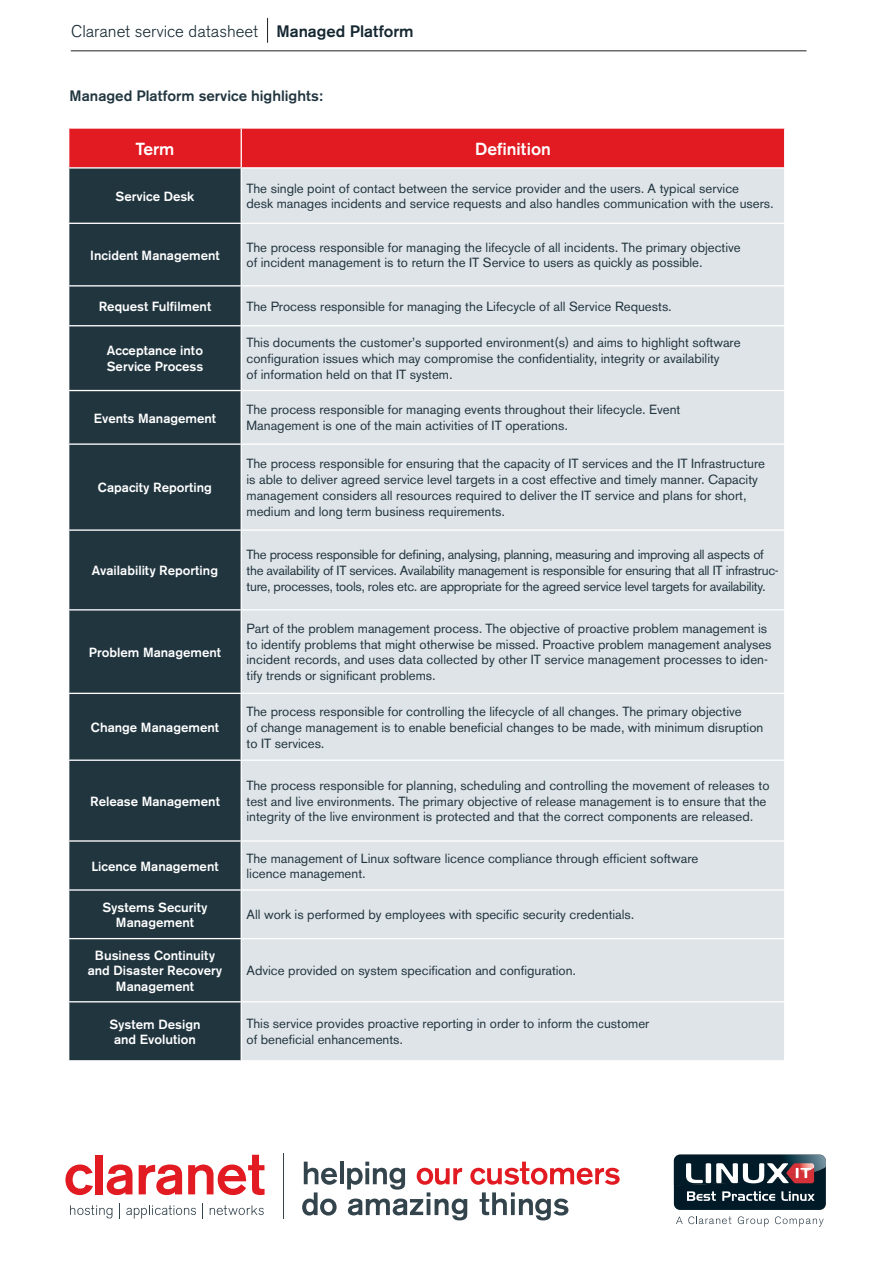
<style>
.page{position:relative;width:893px;height:1263px;background:#fff}
.page>*{position:absolute;margin:0;border:0;box-sizing:border-box;transform-origin:0 0}
.t1{font:500 17.4px "Akzidenz Grotesk BQ";color:#fff}
.t2{font:300 16.8px "Akzidenz Grotesk BQ";color:#152731}
.t3{font:500 15px "Akzidenz Grotesk BQ";color:#21353f}
.t4{font:13.2px/15.8px "Akzidenz Grotesk BQ";color:#21353f}
.t5{font:500 13.2px/15.9px "Akzidenz Grotesk BQ";color:#fff;text-align:center}
.t6{font:13.2px/15.9px "Akzidenz Grotesk BQ";letter-spacing:-.02em;color:#21353f}
.s1{font-weight:500;font-size:16.5px}
</style>
<div class="page">
<div style="left:69px;top:129px;width:715px;height:38px;background:#e21a21"></div>
<div style="left:69px;top:169px;width:172px;height:891px;background:#21353f"></div>
<div style="left:242px;top:169px;width:542px;height:891px;background:#dfe4e8"></div>
<hr style="left:241px;top:129px;width:1px;height:38px;background:#fff">
<hr style="left:68px;top:223px;width:173px;height:1px;background:#fff">
<hr style="left:241px;top:223px;width:544px;height:1px;background:#fff">
<hr style="left:68px;top:285px;width:173px;height:1px;background:#fff">
<hr style="left:241px;top:285px;width:544px;height:1px;background:#fff">
<hr style="left:68px;top:325px;width:173px;height:1px;background:#fff">
<hr style="left:241px;top:325px;width:544px;height:1px;background:#fff">
<hr style="left:68px;top:390px;width:173px;height:1px;background:#fff">
<hr style="left:241px;top:390px;width:544px;height:1px;background:#fff">
<hr style="left:68px;top:443px;width:173px;height:2px;background:#fff">
<hr style="left:241px;top:443px;width:544px;height:2px;background:#fff">
<hr style="left:68px;top:529px;width:173px;height:2px;background:#fff">
<hr style="left:241px;top:529px;width:544px;height:2px;background:#fff">
<hr style="left:68px;top:609px;width:173px;height:1px;background:#fff">
<hr style="left:241px;top:609px;width:544px;height:1px;background:#fff">
<hr style="left:68px;top:693px;width:173px;height:1px;background:#fff">
<hr style="left:241px;top:693px;width:544px;height:1px;background:#fff">
<hr style="left:68px;top:759px;width:173px;height:2px;background:#fff">
<hr style="left:241px;top:759px;width:544px;height:2px;background:#fff">
<hr style="left:68px;top:840px;width:173px;height:2px;background:#fff">
<hr style="left:241px;top:840px;width:544px;height:2px;background:#fff">
<hr style="left:68px;top:889px;width:173px;height:2px;background:#fff">
<hr style="left:241px;top:889px;width:544px;height:2px;background:#fff">
<hr style="left:68px;top:938px;width:173px;height:1px;background:#fff">
<hr style="left:241px;top:938px;width:544px;height:1px;background:#fff">
<hr style="left:68px;top:1001px;width:173px;height:1px;background:#fff">
<hr style="left:241px;top:1001px;width:544px;height:1px;background:#fff">
<svg style="left:267px;top:18px;width:1px;height:25px"></svg>
<hr style="left:71px;top:50px;width:735px;height:1px;background:#231f20">
<svg style="left:304px;top:1161px;width:33px;height:24px"></svg>
<hr style="left:340px;top:1161px;width:4px;height:23px;background:#33444d">
<svg style="left:302px;top:1192px;width:35px;height:23px"></svg>
<svg style="left:347px;top:1161px;width:273px;height:59px"></svg>
<hr style="left:283px;top:1153px;width:1px;height:66px;background:#33444d">
<svg style="left:65px;top:1164px;width:28px;height:31px"></svg>
<div style="left:96px;top:1155px;width:7px;height:39px;background:#e21a21"></div>
<svg style="left:107px;top:1164px;width:25px;height:31px"></svg>
<svg style="left:139px;top:1164px;width:43px;height:31px"></svg>
<svg style="left:188px;top:1155px;width:77px;height:40px"></svg>
<svg style="left:119px;top:1203px;width:1px;height:16px"></svg>
<svg style="left:70px;top:1205px;width:42px;height:13px"></svg>
<svg style="left:210px;top:1205px;width:54px;height:10px"></svg>
<svg style="left:126px;top:1205px;width:70px;height:13px"></svg>
<svg style="left:674px;top:1154px;width:152px;height:56px;background:#3e4b55"></svg>
<svg style="left:676px;top:1216px;width:55px;height:8px"></svg>
<svg style="left:738px;top:1216px;width:31px;height:11px"></svg>
<svg style="left:775px;top:1216px;width:49px;height:11px"></svg>
<p class="t2" style="left:71px;top:22px;width:344px">Claranet service datasheet <span class="s1">Managed Platform</span></p>
<p class="t3" style="left:70px;top:87px;width:255px">Managed Platform service highlights:</p>
<p class="t1" style="left:135px;top:138px;width:41px">Term</p>
<p class="t1" style="left:475px;top:138px;width:77px">Definition</p>
<p class="t5" style="left:115px;top:188px;width:80px">Service Desk</p>
<p class="t4" style="left:247px;top:180px;width:494px">The single point of contact between the service provider and the users. A typical service</p>
<p class="t4" style="left:247px;top:196px;width:528px">desk manages incidents and service requests and also handles communication with the users.</p>
<p class="t5" style="left:90px;top:247px;width:131px">Incident Management</p>
<p class="t4" style="left:247px;top:239px;width:496px">The process responsible for managing the lifecycle of all incidents. The primary objective</p>
<p class="t4" style="left:247px;top:255px;width:457px">of incident management is to return the IT Service to users as quickly as possible.</p>
<p class="t5" style="left:99px;top:298px;width:114px">Request Fulfilment</p>
<p class="t4" style="left:247px;top:298px;width:427px">The Process responsible for managing the Lifecycle of all Service Requests.</p>
<p class="t5" style="left:107px;top:343px;width:98px;text-align:left">Acceptance into<br>Service Process</p>
<p class="t4" style="left:247px;top:335px;width:496px">This documents the customer’s supported environment(s) and aims to highlight software</p>
<p class="t4" style="left:247px;top:351px;width:475px">configuration issues which may compromise the confidentiality, integrity or availability</p>
<p class="t4" style="left:247px;top:366px;width:207px">of information held on that IT system.</p>
<p class="t5" style="left:94px;top:410px;width:124px">Events Management</p>
<p class="t4" style="left:247px;top:402px;width:435px">The process responsible for managing events throughout their lifecycle. Event<br>Management is one of the main activities of IT operations.</p>
<p class="t5" style="left:98px;top:480px;width:115px">Capacity Reporting</p>
<p class="t5" style="left:92px;top:562px;width:128px">Availability Reporting</p>
<p class="t5" style="left:89px;top:644px;width:134px">Problem Management</p>
<p class="t5" style="left:91px;top:719px;width:129px">Change Management</p>
<p class="t5" style="left:90px;top:793px;width:131px">Release Management</p>
<p class="t5" style="left:91px;top:858px;width:129px">Licence Management</p>
<p class="t4" style="left:247px;top:456px;width:520px">The process responsible for ensuring that the capacity of IT services and the IT Infrastructure</p>
<p class="t4" style="left:247px;top:472px;width:513px">is able to deliver agreed service level targets in a cost effective and timely manner. Capacity</p>
<p class="t4" style="left:247px;top:487px;width:501px">management considers all resources required to deliver the IT service and plans for short,</p>
<p class="t4" style="left:247px;top:503px;width:260px">medium and long term business requirements.</p>
<p class="t6" style="left:247px;top:547px;width:534px">The process responsible for defining, analysing, planning, measuring and improving all aspects of the availability of IT services. Availability management is responsible for ensuring that all IT infrastruc&shy;ture, processes, tools, roles etc. are appropriate for the agreed service level targets for availability.</p>
<p class="t4" style="left:247px;top:620px;width:522px">Part of the problem management process. The objective of proactive problem management is</p>
<p class="t4" style="left:247px;top:636px;width:527px">to identify problems that might otherwise be missed. Proactive problem management analyses incident records, and uses data collected by other IT service management processes to iden&shy;tify trends or significant problems.</p>
<p class="t4" style="left:247px;top:703px;width:497px">The process responsible for controlling the lifecycle of all changes. The primary objective</p>
<p class="t4" style="left:247px;top:719px;width:518px">of change management is to enable beneficial changes to be made, with minimum disruption</p>
<p class="t4" style="left:247px;top:735px;width:79px">to IT services.</p>
<p class="t4" style="left:247px;top:777px;width:524px">The process responsible for planning, scheduling and controlling the movement of releases to test and live environments. The primary objective of release management is to ensure that the integrity of the live environment is protected and that the correct components are released.</p>
<p class="t4" style="left:247px;top:850px;width:453px">The management of Linux software licence compliance through efficient software</p>
<p class="t4" style="left:247px;top:866px;width:120px">licence management.</p>
<p class="t5" style="left:102px;top:899px;width:107px">Systems Security<br>Management</p>
<p class="t4" style="left:247px;top:907px;width:389px">All work is performed by employees with specific security credentials.</p>
<p class="t5" style="left:88px;top:947px;width:136px">Business Continuity and Disaster Recovery<br>Management</p>
<p class="t4" style="left:247px;top:963px;width:331px">Advice provided on system specification and configuration.</p>
<p class="t5" style="left:110px;top:1016px;width:92px">System Design and Evolution</p>
<p class="t4" style="left:247px;top:1016px;width:404px">This service provides proactive reporting in order to inform the customer</p>
<p class="t4" style="left:247px;top:1032px;width:158px">of beneficial enhancements.</p>
</div>
